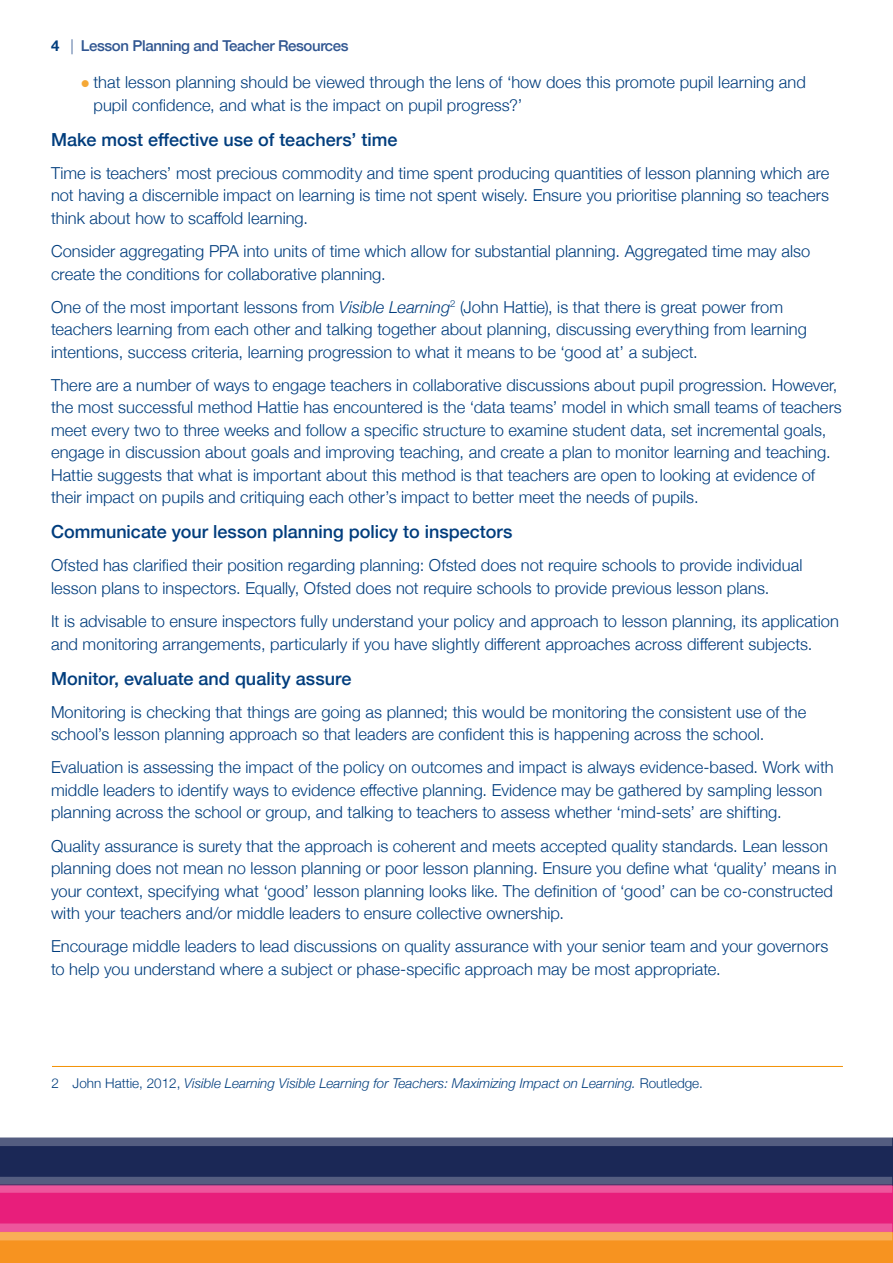
<style>
.page{position:relative;width:893px;height:1263px;background:#fff}
.page>*{position:absolute;margin:0;border:0;box-sizing:border-box;transform-origin:0 0}
.sub_heading{font:500 18px "Helvetica Neue";color:#013d7d}
.main_text_NO_INDENT{font:300 16.5px/22.5px "Helvetica Neue";letter-spacing:.005em;color:#013d7d}
.t1{font:500 15px "Helvetica Neue";letter-spacing:-.025em;color:#305691}
.t2{font:italic 300 13.5px "Helvetica Neue";color:#013d7d}
.s1{font-weight:700;color:#013d7d}
.s2{font-weight:300}
.s3{color:#f5a836}
.s4{font-style:italic}
.s5{font-style:normal}
</style>
<div class="page">
<svg style="left:0;top:1137px;width:893px;height:126px;background:#a64f64"></svg>
<hr style="left:52px;top:1066px;width:791px;height:1px;background:#f39204">
<p class="t1" style="left:51px;top:33px;width:299px"><span class="s1">4</span> <span class="s2">|</span> Lesson Planning and Teacher Resources</p>
<p class="main_text_NO_INDENT" style="left:94px;top:70px;width:714px;text-indent:-13px"><span class="s3">●</span> that lesson planning should be viewed through the lens of ‘how does this promote pupil learning and pupil confidence, and what is the impact on pupil progress?’</p>
<p class="sub_heading" style="left:51px;top:125px;width:348px">Make most effective use of teachers’ time</p>
<p class="main_text_NO_INDENT" style="left:51px;top:161px;width:780px;text-align:justify">Time is teachers’ most precious commodity and time spent producing quantities of lesson planning which are not having a discernible impact on learning is time not spent wisely. Ensure you prioritise planning so teachers think about how to scaffold learning.</p>
<p class="main_text_NO_INDENT" style="left:51px;top:239px;width:761px">Consider aggregating PPA into units of time which allow for substantial planning. Aggregated time may also create the conditions for collaborative planning.</p>
<p class="main_text_NO_INDENT" style="left:51px;top:295px;width:757px">One of the most important lessons from <span class="s4">Visible Learning</span><sup>2</sup> (John Hattie), is that there is great power from teachers learning from each other and talking together about planning, discussing everything from learning intentions, success criteria, learning progression to what it means to be ‘good at’ a subject.</p>
<p class="main_text_NO_INDENT" style="left:51px;top:373px;width:792px">There are a number of ways to engage teachers in collaborative discussions about pupil progression. However, the most successful method Hattie has encountered is the ‘data teams’ model in which small teams of teachers meet every two to three weeks and follow a specific structure to examine student data, set incremental goals, engage in discussion about goals and improving teaching, and create a plan to monitor learning and teaching.<br>Hattie suggests that what is important about this method is that teachers are open to looking at evidence of their impact on pupils and critiquing each other’s impact to better meet the needs of pupils.</p>
<p class="sub_heading" style="left:51px;top:517px;width:463px">Communicate your lesson planning policy to inspectors</p>
<p class="main_text_NO_INDENT" style="left:51px;top:553px;width:753px">Ofsted has clarified their position regarding planning: Ofsted does not require schools to provide individual lesson plans to inspectors. Equally, Ofsted does not require schools to provide previous lesson plans.</p>
<p class="main_text_NO_INDENT" style="left:51px;top:609px;width:789px">It is advisable to ensure inspectors fully understand your policy and approach to lesson planning, its application and monitoring arrangements, particularly if you have slightly different approaches across different subjects.</p>
<p class="sub_heading" style="left:51px;top:664px;width:302px">Monitor, evaluate and quality assure</p>
<p class="main_text_NO_INDENT" style="left:51px;top:700px;width:757px">Monitoring is checking that things are going as planned; this would be monitoring the consistent use of the school’s lesson planning approach so that leaders are confident this is happening across the school.</p>
<p class="main_text_NO_INDENT" style="left:51px;top:755px;width:784px">Evaluation is assessing the impact of the policy on outcomes and impact is always evidence-based. Work with middle leaders to identify ways to evidence effective planning. Evidence may be gathered by sampling lesson planning across the school or group, and talking to teachers to assess whether ‘mind-sets’ are shifting.</p>
<p class="main_text_NO_INDENT" style="left:51px;top:833px;width:787px">Quality assurance is surety that the approach is coherent and meets accepted quality standards. Lean lesson planning does not mean no lesson planning or poor lesson planning. Ensure you define what ‘quality’ means in your context, specifying what ‘good’ lesson planning looks like. The definition of ‘good’ can be co-constructed with your teachers and/or middle leaders to ensure collective ownership.</p>
<p class="main_text_NO_INDENT" style="left:51px;top:934px;width:779px">Encourage middle leaders to lead discussions on quality assurance with your senior team and your governors to help you understand where a subject or phase-specific approach may be most appropriate.</p>
<p class="t2" style="left:51px;top:1073px;width:653px"><span class="s5">2 John Hattie, 2012,</span> Visible Learning Visible Learning for Teachers: Maximizing Impact on Learning. <span class="s5">Routledge.</span></p>
</div>
